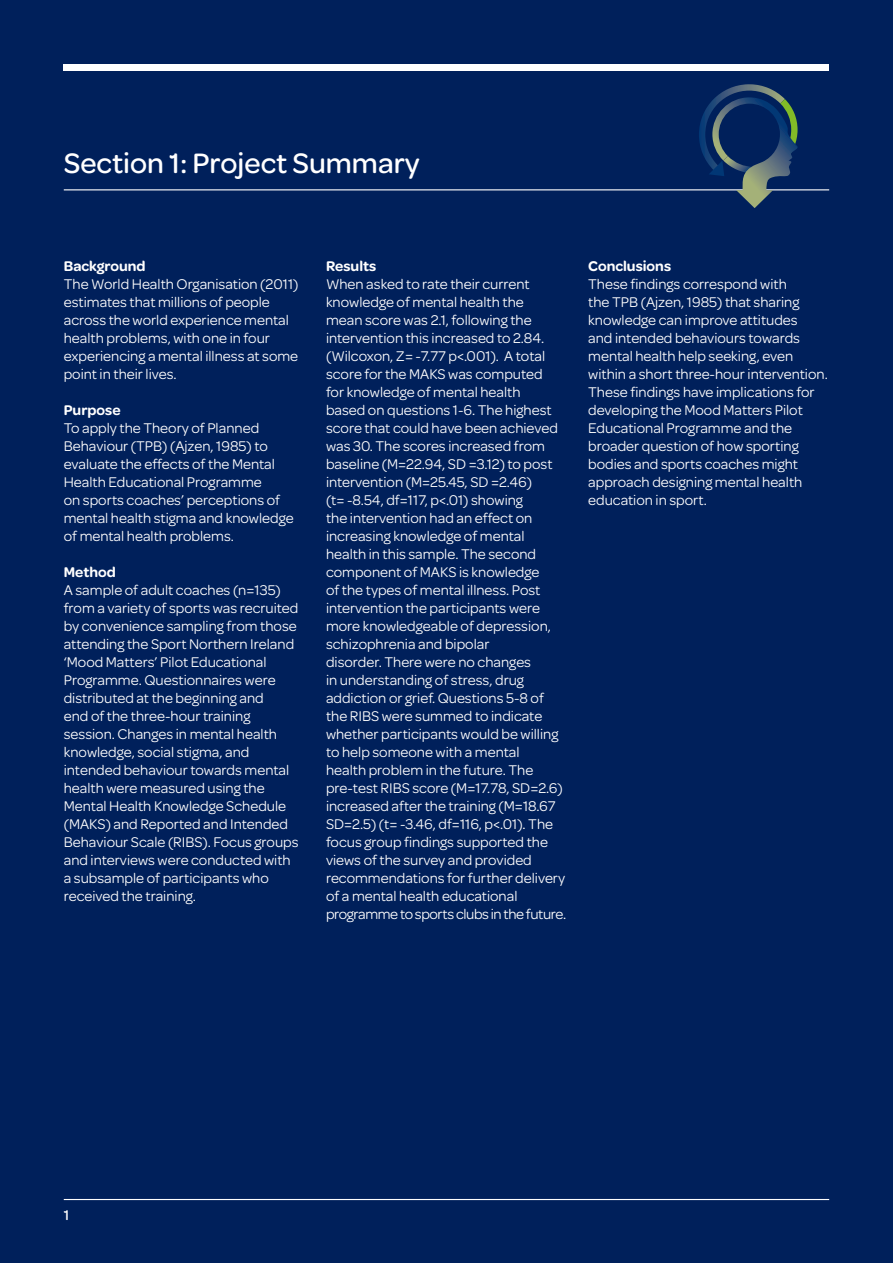
<style>
.page{position:relative;width:893px;height:1263px;background:#00205b}
.page>*{position:absolute;margin:0;border:0;box-sizing:border-box;transform-origin:0 0}
.t1{font:500 30px "Omnes";color:#fff}
.t2{font:15px/18px "Omnes";color:#fff}
.t3{font:600 15px "Omnes";color:#fff}
.t4{font:500 15px "Omnes";color:#fff}
</style>
<div class="page">
<div style="left:64px;top:64px;width:765px;height:6px;background:#fff"></div>
<hr style="left:64px;top:1199px;width:765px;height:1px;background:#fff">
<hr style="left:64px;top:189px;width:765px;height:1px;background:#fff">
<svg style="left:699px;top:84px;width:100px;height:124px"></svg>
<h1 class="t1" style="left:64px;top:146px;width:358px">Section 1: Project Summary</h1>
<p class="t3" style="left:64px;top:258px;width:83px">Background</p>
<p class="t2" style="left:64px;top:275px;width:236px">The World Health Organisation (2011) estimates that millions of people across the world experience mental health problems, with one in four experiencing a mental illness at some point in their lives.</p>
<p class="t3" style="left:64px;top:402px;width:58px">Purpose</p>
<p class="t2" style="left:64px;top:419px;width:231px">To apply the Theory of Planned<br>Behaviour (TPB) (Ajzen, 1985) to evaluate the effects of the Mental<br>Health Educational Programme<br>on sports coaches’ perceptions of mental health stigma and knowledge of mental health problems.</p>
<p class="t3" style="left:64px;top:564px;width:54px">Method</p>
<p class="t2" style="left:64px;top:581px;width:236px">A sample of adult coaches (n=135) from a variety of sports was recruited by convenience sampling from those attending the Sport Northern Ireland ‘Mood Matters’ Pilot Educational Programme. Questionnaires were distributed at the beginning and<br>end of the three-hour training session. Changes in mental health knowledge, social stigma, and intended behaviour towards mental health were measured using the Mental Health Knowledge Schedule (MAKS) and Reported and Intended Behaviour Scale (RIBS). Focus groups and interviews were conducted with a subsample of participants who received the training.</p>
<p class="t3" style="left:326px;top:258px;width:52px">Results</p>
<p class="t2" style="left:326px;top:275px;width:242px">When asked to rate their current knowledge of mental health the<br>mean score was 2.1, following the intervention this increased to 2.84. (Wilcoxon, Z= -7.77 p&lt;.001). A total score for the MAKS was computed<br>for knowledge of mental health<br>based on questions 1-6. The highest score that could have been achieved was 30. The scores increased from baseline (M=22.94, SD =3.12) to post intervention (M=25.45, SD =2.46)<br>(t= -8.54, df=117, p&lt;.01) showing<br>the intervention had an effect on increasing knowledge of mental health in this sample. The second component of MAKS is knowledge<br>of the types of mental illness. Post intervention the participants were more knowledgeable of depression, schizophrenia and bipolar<br>disorder. There were no changes<br>in understanding of stress, drug addiction or grief. Questions 5-8 of the RIBS were summed to indicate whether participants would be willing to help someone with a mental<br>health problem in the future. The pre-test RIBS score (M=17.78, SD=2.6) increased after the training (M=18.67<br>SD=2.5) (t= -3.46, df=116, p&lt;.01). The focus group findings supported the views of the survey and provided recommendations for further delivery of a mental health educational programme to sports clubs in the future.</p>
<p class="t3" style="left:588px;top:258px;width:84px">Conclusions</p>
<p class="t2" style="left:588px;top:275px;width:241px">These findings correspond with<br>the TPB (Ajzen, 1985) that sharing knowledge can improve attitudes<br>and intended behaviours towards mental health help seeking, even within a short three-hour intervention.<br>These findings have implications for developing the Mood Matters Pilot<br>Educational Programme and the broader question of how sporting bodies and sports coaches might approach designing mental health education in sport.</p>
<p class="t4" style="left:64px;top:1207px;width:7px">1</p>
</div>
